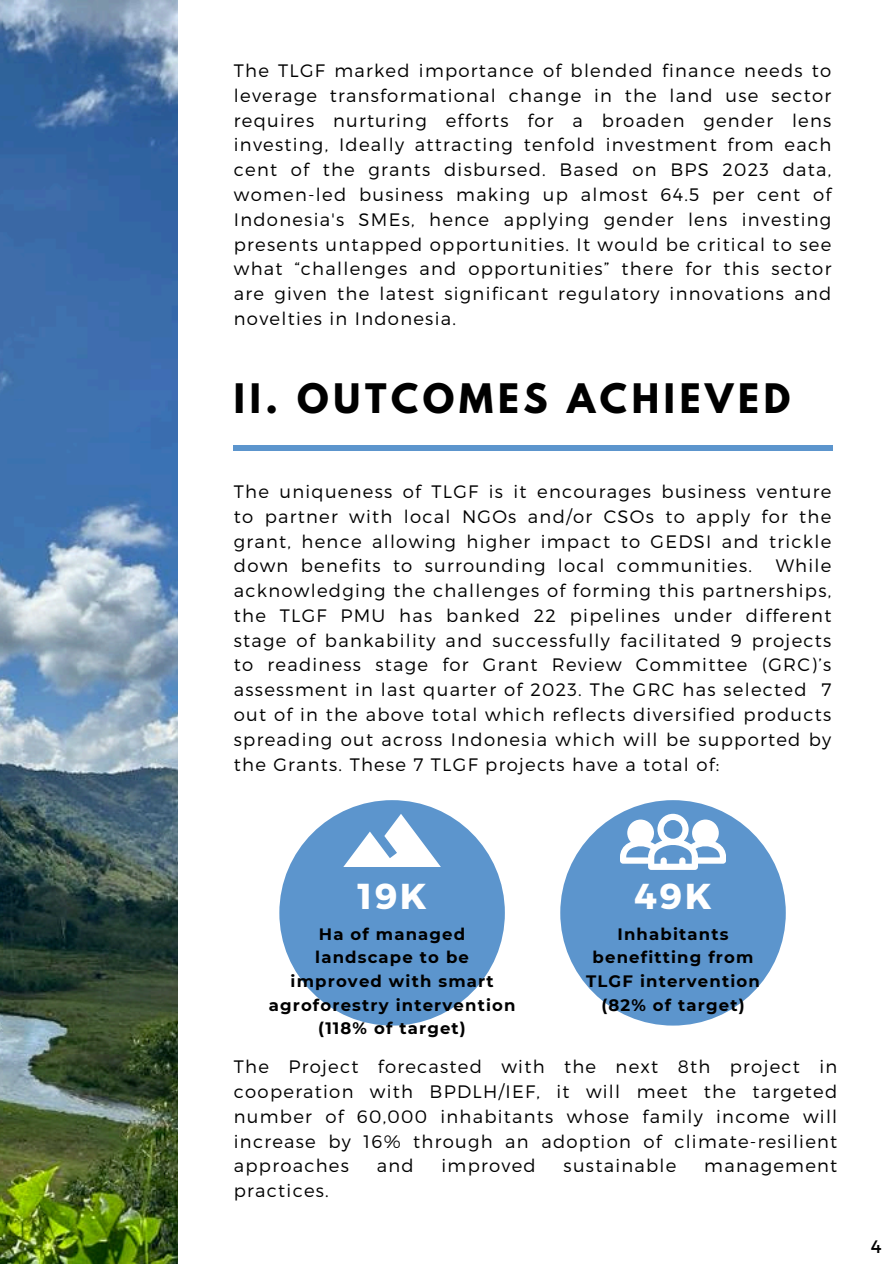
<style>
.page{position:relative;width:894px;height:1264px;background:#fff}
.page>*{position:absolute;margin:0;border:0;box-sizing:border-box;transform-origin:0 0}
.t1{font:700 36px "League Spartan";letter-spacing:.13em;color:#000}
.t2{font:700 36px "Montserrat";letter-spacing:.07em;color:#fff}
.t3{font:300 18px/24.8px "Montserrat";letter-spacing:.07em;color:#000;text-align:justify}
.t4{font:18px "Montserrat";color:#000}
.t5{font:700 16.5px/23.7px "Montserrat";letter-spacing:.07em;color:#000;text-align:center}
</style>
<div class="page">
<img style="left:0;top:0;width:177px;height:1263px">
<div style="left:234px;top:445px;width:598px;height:6px;background:#5c95cd"></div>
<div style="left:279px;top:800px;width:225px;height:225px;background:#5c95cd;border-radius:50%"></div>
<svg style="left:344px;top:814px;width:96px;height:52px"></svg>
<div style="left:560px;top:800px;width:225px;height:225px;background:#5c95cd;border-radius:50%"></div>
<svg style="left:619px;top:813px;width:106px;height:57px"></svg>
<p class="t3" style="left:234px;top:57px;width:598px">The TLGF marked importance of blended finance needs to leverage transformational change in the land use sector requires nurturing efforts for a broaden gender lens investing, Ideally attracting tenfold investment from each cent of the grants disbursed. Based on BPS 2023 data, women-led business making up almost 64.5 per cent of Indonesia's SMEs, hence applying gender lens investing presents untapped opportunities. It would be critical to see what “challenges and opportunities” there for this sector are given the latest significant regulatory innovations and novelties in Indonesia.</p>
<p class="t1" style="left:234px;top:380px;width:558px">II. OUTCOMES ACHIEVED</p>
<h1 class="t3" style="left:234px;top:478px;width:598px">The uniqueness of TLGF is it encourages business venture to partner with local NGOs and/or CSOs to apply for the grant, hence allowing higher impact to GEDSI and trickle down benefits to surrounding local communities.</h1>
<h1 class="t3" style="left:234px;top:552px;width:598px;text-indent:541px">While acknowledging the challenges of forming this partnerships, the TLGF PMU has banked 22 pipelines under different stage of bankability and successfully facilitated 9 projects to readiness stage for Grant Review Committee (GRC)’s assessment in last quarter of 2023. The GRC has selected 7 out of in the above total which reflects diversified products spreading out across Indonesia which will be supported by the Grants. These 7 TLGF projects have a total of:</h1>
<p class="t2" style="left:357px;top:872px;width:71px">19K</p>
<h1 class="t2" style="left:634px;top:872px;width:79px">49K</h1>
<h2 class="t5" style="left:268px;top:921px;width:248px">Ha of managed landscape to be improved with smart agroforestry intervention (118% of target)</h2>
<p class="t5" style="left:586px;top:921px;width:175px">Inhabitants benefitting from<br>TLGF intervention (82% of target)</p>
<h1 class="t3" style="left:234px;top:1053px;width:604px">The Project forecasted with the next 8th project in cooperation with BPDLH/IEF, it will meet the targeted number of 60,000 inhabitants whose family income will increase by 16% through an adoption of climate-resilient approaches</h1>
<h1 class="t3" style="left:376px;top:1152px;width:38px">and</h1>
<h1 class="t3" style="left:441px;top:1152px;width:96px">improved</h1>
<h1 class="t3" style="left:563px;top:1152px;width:114px">sustainable</h1>
<h1 class="t3" style="left:704px;top:1152px;width:134px">management</h1>
<h1 class="t3" style="left:234px;top:1177px;width:96px">practices.</h1>
<h2 class="t4" style="left:870px;top:1234px;width:12px">4</h2>
</div>
